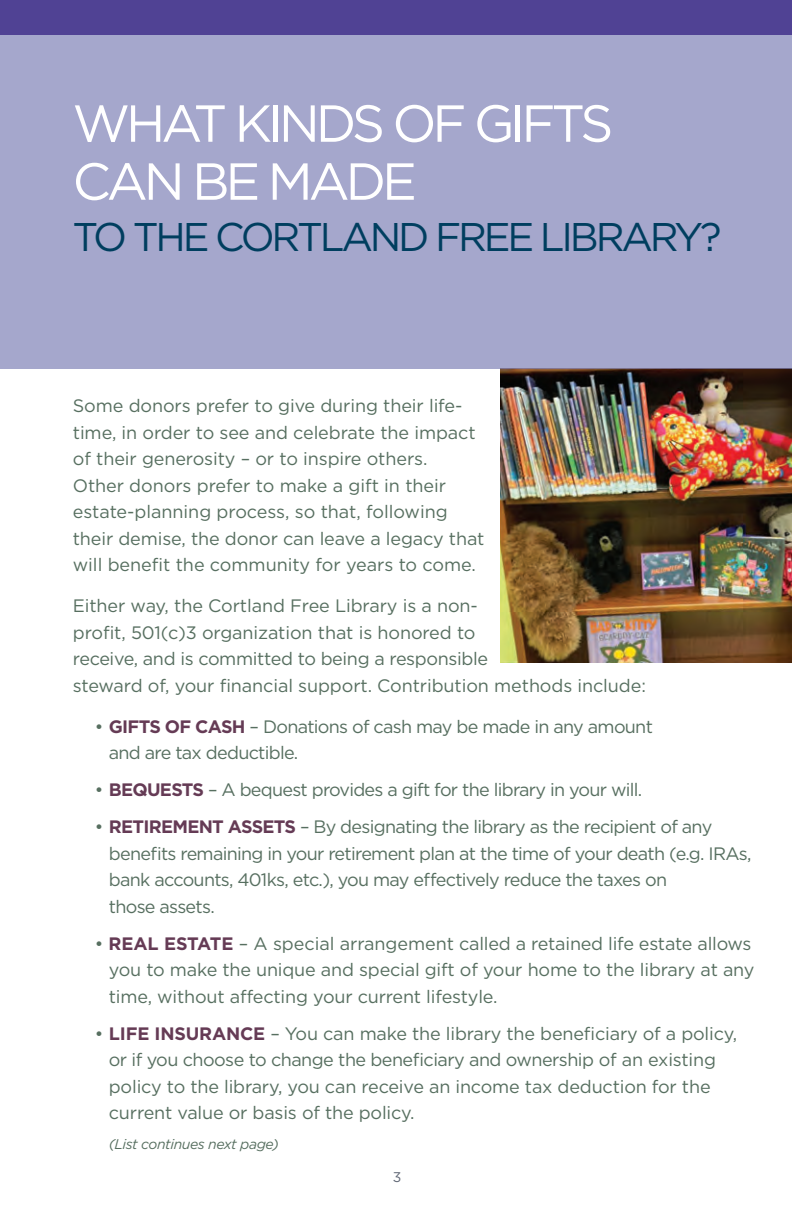
<style>
.page{position:relative;width:792px;height:1229px;background:#fff}
.page>*{position:absolute;margin:0;border:0;box-sizing:border-box;transform-origin:0 0}
.t1{font:52px/58px "Gotham";letter-spacing:-.08em;color:#fff}
.t2{font:40px "Gotham";letter-spacing:-.08em;color:#003e5f}
.t3{font:18px/26.4px "Gotham";letter-spacing:-.01em;color:#576f60}
.t4{font:18px/26.4px "Gotham";letter-spacing:-.04em;color:#576f60}
.t5{font:italic 14px "Gotham";letter-spacing:-.03em;color:#576f60}
.t6{font:14px "Gotham";color:#5f6674}
.s1{font-weight:700;color:#653b55}
</style>
<div class="page">
<img style="left:500px;top:369px;width:291px;height:294px">
<div style="left:0;top:35px;width:791px;height:334px;background:#a5a7cc"></div>
<div style="left:0;top:0;width:791px;height:35px;background:#504294"></div>
<h1 class="t1" style="left:72px;top:93px;width:542px">WHAT KINDS OF GIFTS<br>CAN BE MADE</h1>
<h2 class="t2" style="left:72px;top:211px;width:650px">TO THE CORTLAND FREE LIBRARY?</h2>
<p class="t3" style="left:73px;top:392px;width:413px">Some donors prefer to give during their life&shy;time, in order to see and celebrate the impact of their generosity – or to inspire others.<br>Other donors prefer to make a gift in their estate-planning process, so that, following their demise, the donor can leave a legacy that will benefit the community for years to come.</p>
<p class="t3" style="left:73px;top:592px;width:574px">Either way, the Cortland Free Library is a non-<br>profit, 501(c)3 organization that is honored to<br>receive, and is committed to being a responsible<br>steward of, your financial support. Contribution methods include:</p>
<p class="t4" style="left:109px;top:713px;width:545px;text-indent:-14px">• <span class="s1">GIFTS OF CASH</span> – Donations of cash may be made in any amount and are tax deductible.</p>
<p class="t4" style="left:95px;top:776px;width:549px">• <span class="s1">BEQUESTS</span> – A bequest provides a gift for the library in your will.</p>
<p class="t4" style="left:109px;top:813px;width:644px;text-indent:-14px">• <span class="s1">RETIREMENT ASSETS</span> – By designating the library as the recipient of any benefits remaining in your retirement plan at the time of your death (e.g. IRAs, bank accounts, 401ks, etc.), you may effectively reduce the taxes on<br>those assets.</p>
<p class="t3" style="left:109px;top:930px;width:647px;text-indent:-14px">• <span class="s1">REAL ESTATE</span> – A special arrangement called a retained life estate allows you to make the unique and special gift of your home to the library at any time, without affecting your current lifestyle.</p>
<p class="t3" style="left:109px;top:1020px;width:629px;text-indent:-14px">• <span class="s1">LIFE INSURANCE</span> – You can make the library the beneficiary of a policy, or if you choose to change the beneficiary and ownership of an existing policy to the library, you can receive an income tax deduction for the current value or basis of the policy.</p>
<p class="t5" style="left:109px;top:1135px;width:172px">(List continues next page)</p>
<p class="t6" style="left:393px;top:1168px;width:10px">3</p>
</div>
